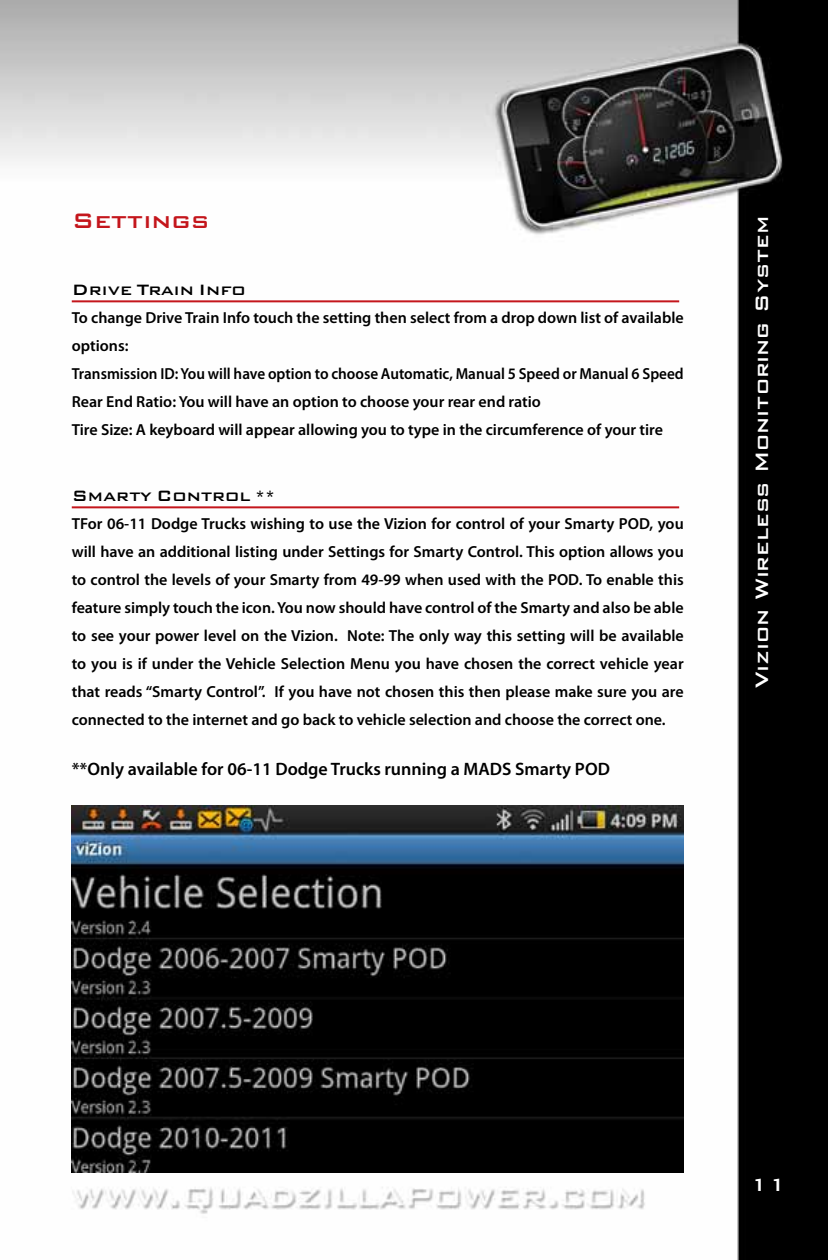
<style>
.page{position:relative;width:828px;height:1260px;background:#fff}
.page>*{position:absolute;margin:0;border:0;box-sizing:border-box;transform-origin:0 0}
.t1{font:500 28px "Bank Gothic C Md BT";color:#c4161c}
.t2{font:500 24px "Bank Gothic BT";color:#fff}
.t3{font:500 20px "Bank Gothic C Md BT";color:#000}
.t4{font:600 18px "Myriad Pro";color:#000}
.t5{font:600 16px/28px "Myriad Pro";color:#000}
</style>
<div class="page">
<img style="left:0;top:0;width:828px;height:1260px">
<hr style="left:72px;top:300px;width:607px;height:2px;background:#c4161c">
<hr style="left:72px;top:506px;width:607px;height:2px;background:#c4161c">
<img style="left:71px;top:805px;width:613px;height:367px">
<h1 class="t1" style="left:72px;top:205px;width:139px">Settings</h1>
<p class="t3" style="left:72px;top:279px;width:176px">Drive Train Info</p>
<p class="t5" style="left:72px;top:304px;width:614px">To change Drive Train Info touch the setting then select from a drop down list of available options:<br>Transmission ID: You will have option to choose Automatic, Manual 5 Speed or Manual 6 Speed Rear End Ratio: You will have an option to choose your rear end ratio<br>Tire Size: A keyboard will appear allowing you to type in the circumference of your tire</p>
<p class="t3" style="left:72px;top:485px;width:205px">Smarty Control **</p>
<p class="t5" style="left:72px;top:510px;width:614px;text-align:justify">TFor 06-11 Dodge Trucks wishing to use the Vizion for control of your Smarty POD, you will have an additional listing under Settings for Smarty Control. This option allows you to control the levels of your Smarty from 49-99 when used with the POD. To enable this feature simply touch the icon. You now should have control of the Smarty and also be able to see your power level on the Vizion. Note: The only way this setting will be available to you is if under the Vehicle Selection Menu you have chosen the correct vehicle year that reads “Smarty Control”. If you have not chosen this then please make sure you are connected to the internet and go back to vehicle selection and choose the correct one.</p>
<p class="t4" style="left:72px;top:758px;width:527px">**Only available for 06-11 Dodge Trucks running a MADS Smarty POD</p>
<h2 class="t2" style="left:749px;top:688px;width:473px;rotate:-90deg">Vizion Wireless Monitoring System</h2>
<h2 class="t2" style="left:750px;top:1172px;width:39px">11</h2>
</div>
